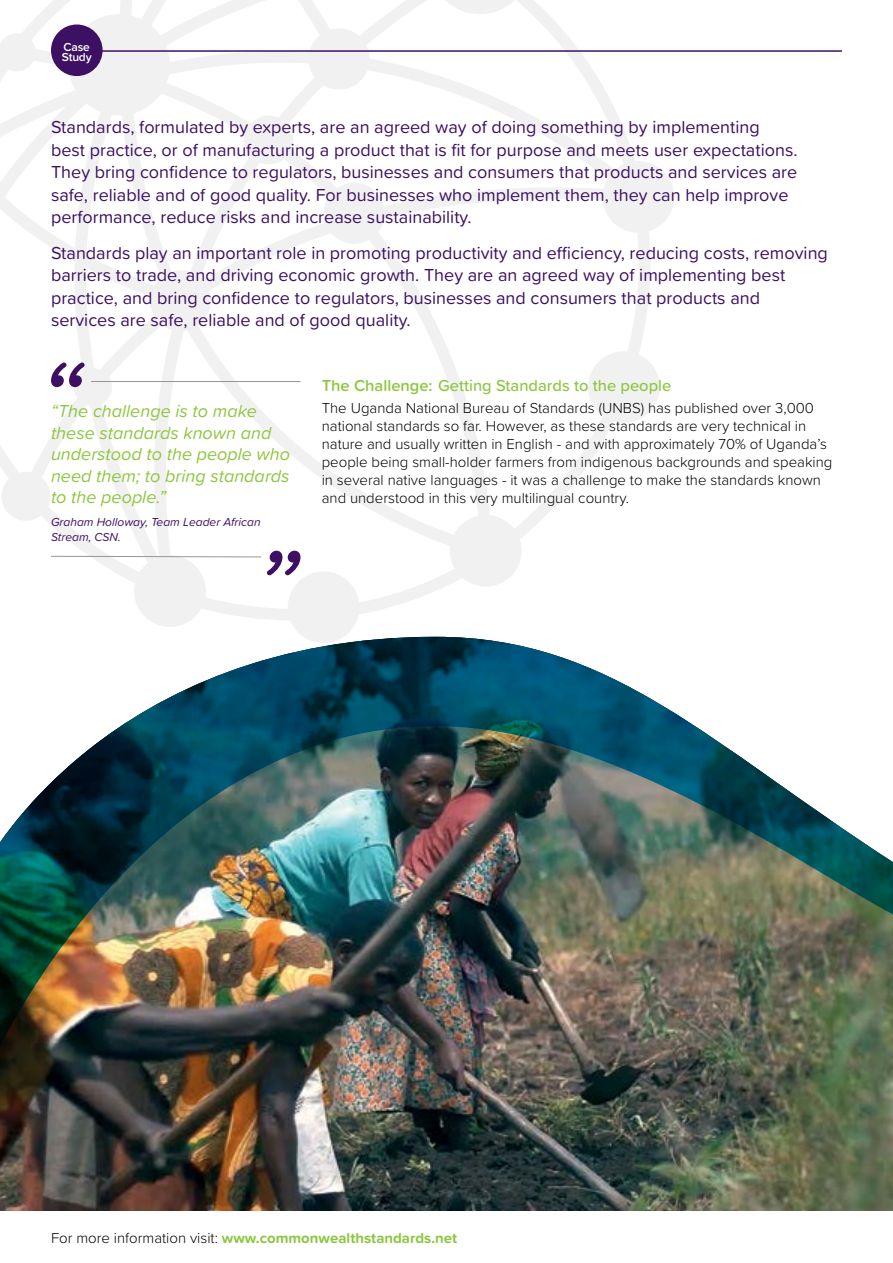
<style>
.page{position:relative;width:893px;height:1263px;background:#fff}
.page>*{position:absolute;margin:0;border:0;box-sizing:border-box;transform-origin:0 0}
.t1{font:18px/22.5px "Proxima Soft";color:#3d1063}
.t2{font:italic 18px/21.6px "Proxima Soft";color:#8dc63f}
.t3{font:500 16.5px "Proxima Soft";color:#8dc63f}
.t4{font:300 15px/18px "Proxima Soft";color:#000}
.t5{font:700 15px "Proxima Soft";color:#8dc63f}
.t6{font:italic 12px/14.4px "Proxima Soft";color:#3d1063}
.t7{font:600 12px/10.5px "Proxima Soft";letter-spacing:-.015em;color:#fff}
.s1{font-weight:600}
.s2{font-weight:300;color:#000}
</style>
<div class="page">
<img style="left:0;top:1073px;width:893px;height:138px">
<svg style="left:0;top:0;width:674px;height:637px"></svg>
<hr style="left:51px;top:50px;width:791px;height:2px;background:#3d1063">
<div style="left:51px;top:24px;width:52px;height:52px;background:#3d1063;border-radius:50%"></div>
<img style="left:0;top:637px;width:893px;height:436px">
<hr style="left:91px;top:381px;width:209px;height:1px;background:#939598">
<svg style="left:51px;top:362px;width:34px;height:25px"></svg>
<svg style="left:50px;top:551px;width:250px;height:24px"></svg>
<p class="t7" style="left:62px;top:41px;width:31px">Case<br>Study</p>
<p class="t1" style="left:51px;top:115px;width:748px">Standards, formulated by experts, are an agreed way of doing something by implementing best practice, or of manufacturing a product that is fit for purpose and meets user expectations.<br>They bring confidence to regulators, businesses and consumers that products and services are safe, reliable and of good quality. For businesses who implement them, they can help improve performance, reduce risks and increase sustainability.</p>
<p class="t1" style="left:51px;top:240px;width:778px">Standards play an important role in promoting productivity and efficiency, reducing costs, removing barriers to trade, and driving economic growth. They are an agreed way of implementing best practice, and bring confidence to regulators, businesses and consumers that products and services are safe, reliable and of good quality.</p>
<p class="t2" style="left:51px;top:399px;width:241px">“The challenge is to make these standards known and understood to the people who need them; to bring standards to the people.”</p>
<p class="t6" style="left:51px;top:514px;width:211px">Graham Holloway, Team Leader African<br>Stream, CSN.</p>
<p class="t3" style="left:322px;top:373px;width:351px"><span class="s1">The Challenge:</span> Getting Standards to the people</p>
<p class="t4" style="left:322px;top:398px;width:512px">The Uganda National Bureau of Standards (UNBS) has published over 3,000 national standards so far. However, as these standards are very technical in nature and usually written in English - and with approximately 70% of Uganda’s people being small-holder farmers from indigenous backgrounds and speaking in several native languages - it was a challenge to make the standards known and understood in this very multilingual country.</p>
<p class="t5" style="left:51px;top:1226px;width:408px"><span class="s2">For more information visit:</span> www.commonwealthstandards.net</p>
</div>
